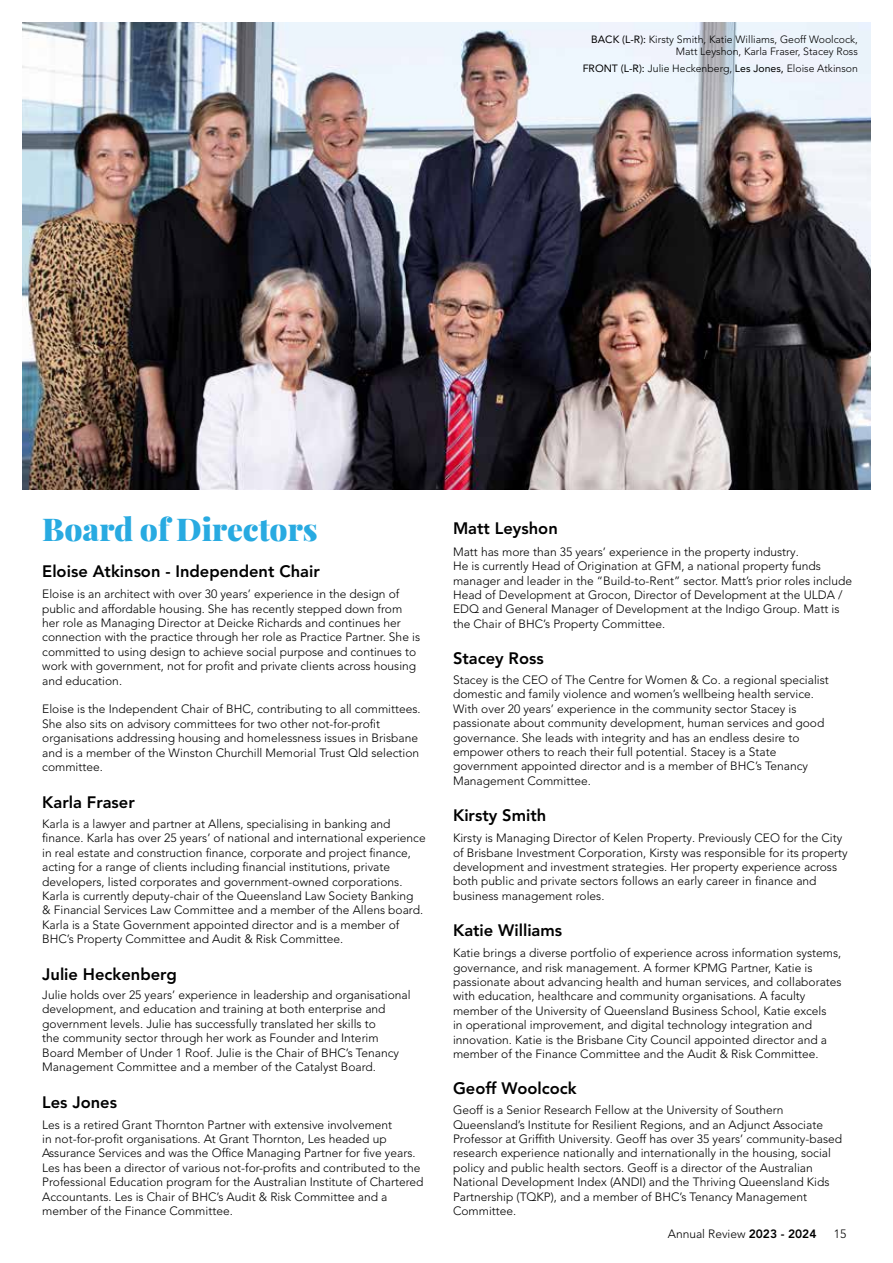
<style>
.page{position:relative;width:893px;height:1263px;background:#fff}
.page>*{position:absolute;margin:0;border:0;box-sizing:border-box;transform-origin:0 0}
.t1{font:900 31.5px "Playfair Display";color:#28aae1}
.t2{font:800 16.5px "Avenir LT Pro";color:#000}
.t3{font:300 12px/14.4px "Avenir LT Pro";color:#000}
.t4{font:300 10.5px/12.6px "Avenir LT Pro";color:#000;text-align:right}
.s1{font-weight:400}
.s2{font-weight:800}
</style>
<div class="page">
<img style="left:22px;top:22px;width:849px;height:467px">
<p class="t4" style="left:591px;top:33px;width:268px"><span class="s1">BACK (L-R):</span> Kirsty Smith, Katie Williams, Geoff Woolcock,<br>Matt Leyshon, Karla Fraser, Stacey Ross</p>
<p class="t4" style="left:583px;top:62px;width:277px"><span class="s1">FRONT (L-R):</span> Julie Heckenberg, <span class="s1">Les Jones,</span> Eloise Atkinson</p>
<h1 class="t1" style="left:42px;top:505px;width:277px">Board of Directors</h1>
<h2 class="t2" style="left:42px;top:561px;width:279px">Eloise Atkinson - Independent Chair</h2>
<p class="t3" style="left:42px;top:587px;width:379px">Eloise is an architect with over 30 years’ experience in the design of public and affordable housing. She has recently stepped down from her role as Managing Director at Deicke Richards and continues her connection with the practice through her role as Practice Partner. She is committed to using design to achieve social purpose and continues to work with government, not for profit and private clients across housing and education.</p>
<p class="t3" style="left:42px;top:702px;width:380px">Eloise is the Independent Chair of BHC, contributing to all committees.<br>She also sits on advisory committees for two other not-for-profit organisations addressing housing and homelessness issues in Brisbane and is a member of the Winston Churchill Memorial Trust Qld selection committee.</p>
<h2 class="t2" style="left:42px;top:793px;width:94px">Karla Fraser</h2>
<p class="t3" style="left:42px;top:816px;width:385px">Karla is a lawyer and partner at Allens, specialising in banking and finance. Karla has over 25 years’ of national and international experience in real estate and construction finance, corporate and project finance, acting for a range of clients including financial institutions, private developers, listed corporates and government-owned corporations.<br>Karla is currently deputy-chair of the Queensland Law Society Banking<br>&amp; Financial Services Law Committee and a member of the Allens board.<br>Karla is a State Government appointed director and is a member of BHC’s Property Committee and Audit &amp; Risk Committee.</p>
<h2 class="t2" style="left:42px;top:965px;width:136px">Julie Heckenberg</h2>
<p class="t3" style="left:42px;top:988px;width:370px">Julie holds over 25 years’ experience in leadership and organisational development, and education and training at both enterprise and government levels. Julie has successfully translated her skills to<br>the community sector through her work as Founder and Interim Board Member of Under 1 Roof. Julie is the Chair of BHC’s Tenancy Management Committee and a member of the Catalyst Board.</p>
<h2 class="t2" style="left:42px;top:1093px;width:76px">Les Jones</h2>
<p class="t3" style="left:42px;top:1117px;width:383px">Les is a retired Grant Thornton Partner with extensive involvement<br>in not-for-profit organisations. At Grant Thornton, Les headed up Assurance Services and was the Office Managing Partner for five years.<br>Les has been a director of various not-for-profits and contributed to the Professional Education program for the Australian Institute of Chartered Accountants. Les is Chair of BHC’s Audit &amp; Risk Committee and a member of the Finance Committee.</p>
<h2 class="t2" style="left:453px;top:519px;width:106px">Matt Leyshon</h2>
<p class="t3" style="left:453px;top:544px;width:401px">Matt has more than 35 years’ experience in the property industry.<br>He is currently Head of Origination at GFM, a national property funds manager and leader in the “Build-to-Rent” sector. Matt’s prior roles include Head of Development at Grocon, Director of Development at the ULDA / EDQ and General Manager of Development at the Indigo Group. Matt is the Chair of BHC’s Property Committee.</p>
<h2 class="t2" style="left:453px;top:648px;width:92px">Stacey Ross</h2>
<p class="t3" style="left:453px;top:673px;width:377px">Stacey is the CEO of The Centre for Women &amp; Co. a regional specialist domestic and family violence and women’s wellbeing health service.<br>With over 20 years’ experience in the community sector Stacey is passionate about community development, human services and good governance. She leads with integrity and has an endless desire to empower others to reach their full potential. Stacey is a State government appointed director and is a member of BHC’s Tenancy Management Committee.</p>
<h2 class="t2" style="left:453px;top:805px;width:95px">Kirsty Smith</h2>
<p class="t3" style="left:453px;top:831px;width:396px">Kirsty is Managing Director of Kelen Property. Previously CEO for the City of Brisbane Investment Corporation, Kirsty was responsible for its property development and investment strategies. Her property experience across both public and private sectors follows an early career in finance and business management roles.</p>
<h2 class="t2" style="left:453px;top:920px;width:111px">Katie Williams</h2>
<p class="t3" style="left:453px;top:946px;width:390px">Katie brings a diverse portfolio of experience across information systems, governance, and risk management. A former KPMG Partner, Katie is passionate about advancing health and human services, and collaborates with education, healthcare and community organisations. A faculty member of the University of Queensland Business School, Katie excels<br>in operational improvement, and digital technology integration and innovation. Katie is the Brisbane City Council appointed director and a member of the Finance Committee and the Audit &amp; Risk Committee.</p>
<h2 class="t2" style="left:453px;top:1078px;width:125px">Geoff Woolcock</h2>
<p class="t3" style="left:453px;top:1103px;width:391px">Geoff is a Senior Research Fellow at the University of Southern Queensland’s Institute for Resilient Regions, and an Adjunct Associate Professor at Griffith University. Geoff has over 35 years’ community-based research experience nationally and internationally in the housing, social policy and public health sectors. Geoff is a director of the Australian National Development Index (ANDI) and the Thriving Queensland Kids Partnership (TQKP), and a member of BHC’s Tenancy Management Committee.</p>
<p class="t3" style="left:668px;top:1226px;width:150px">Annual Review <span class="s2">2023 - 2024</span></p>
<p class="t3" style="left:834px;top:1226px;width:14px">15</p>
</div>
